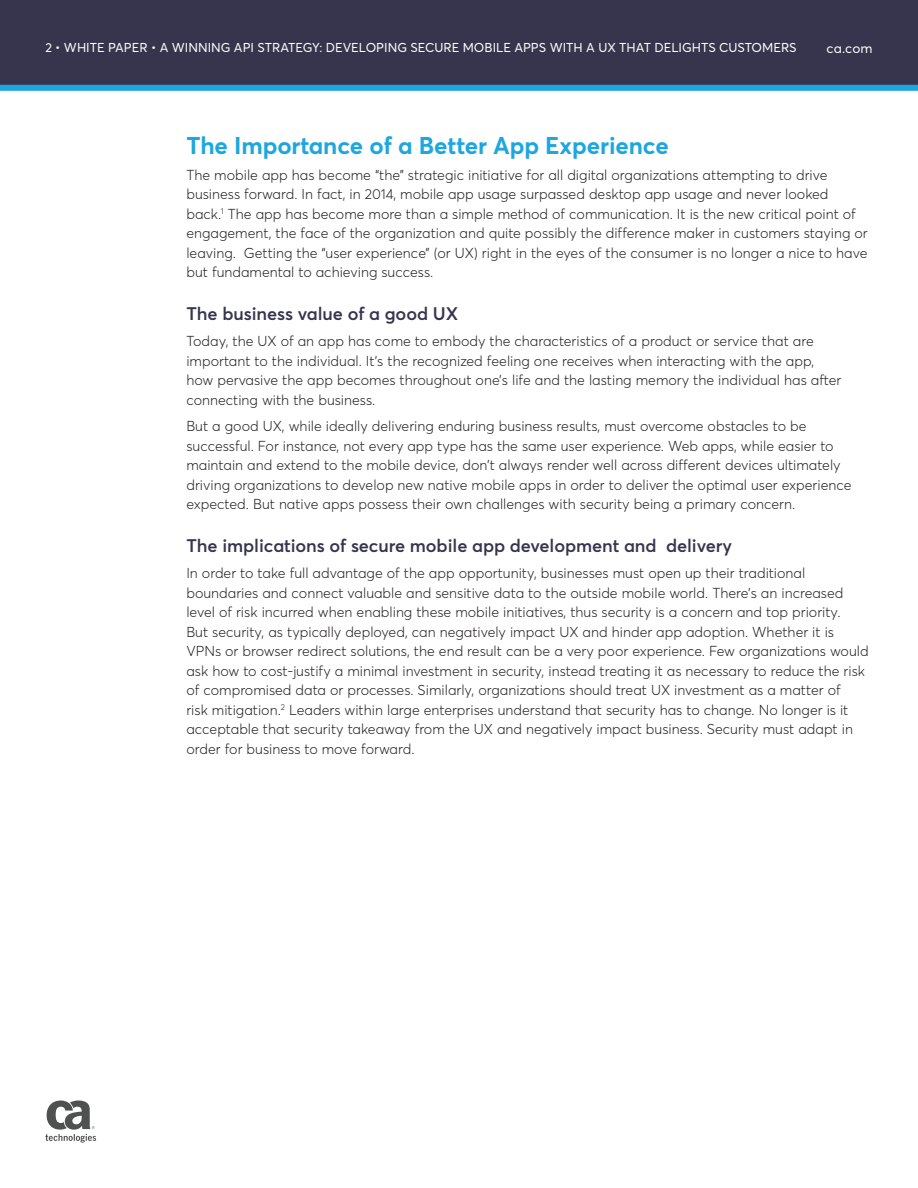
<style>
.page{position:relative;width:918px;height:1188px;background:#fff}
.page>*{position:absolute;margin:0;border:0;box-sizing:border-box;transform-origin:0 0}
.t1{font:700 24px "Averta";letter-spacing:-.005em;color:#1da6df}
.Subhead{font:600 18px "Averta";letter-spacing:-.005em;color:#37354d}
.Body_Copy{font:300 14.25px/19.5px "Averta";color:#231f20}
.eyebrow-ca_com{font:13.5px "Averta";color:#fff}
.Page_Eyebrow{font:12.75px "Averta";color:#fff}
</style>
<div class="page">
<svg style="left:0;top:0;width:918px;height:91px;background:#353c56"></svg>
<svg style="left:45px;top:1101px;width:51px;height:42px"></svg>
<p class="Page_Eyebrow" style="left:45px;top:40px;width:753px">2 • WHITE PAPER • A WINNING API STRATEGY: DEVELOPING SECURE MOBILE APPS WITH A UX THAT DELIGHTS CUSTOMERS</p>
<p class="eyebrow-ca_com" style="left:827px;top:40px;width:48px">ca.com</p>
<p class="t1" style="left:186px;top:130px;width:484px">The Importance of a Better App Experience</p>
<p class="Body_Copy" style="left:186px;top:165px;width:683px">The mobile app has become “the” strategic initiative for all digital organizations attempting to drive business forward. In fact, in 2014, mobile app usage surpassed desktop app usage and never looked back.<sup>1</sup> The app has become more than a simple method of communication. It is the new critical point of engagement, the face of the organization and quite possibly the difference maker in customers staying or leaving. Getting the “user experience” (or UX) right in the eyes of the consumer is no longer a nice to have but fundamental to achieving success.</p>
<p class="Subhead" style="left:186px;top:302px;width:273px">The business value of a good UX</p>
<p class="Body_Copy" style="left:186px;top:331px;width:657px">Today, the UX of an app has come to embody the characteristics of a product or service that are important to the individual. It’s the recognized feeling one receives when interacting with the app, how pervasive the app becomes throughout one’s life and the lasting memory the individual has after connecting with the business.</p>
<p class="Body_Copy" style="left:186px;top:416px;width:667px">But a good UX, while ideally delivering enduring business results, must overcome obstacles to be successful. For instance, not every app type has the same user experience. Web apps, while easier to maintain and extend to the mobile device, don’t always render well across different devices ultimately driving organizations to develop new native mobile apps in order to deliver the optimal user experience expected. But native apps possess their own challenges with security being a primary concern.</p>
<p class="Subhead" style="left:186px;top:534px;width:547px">The implications of secure mobile app development and delivery</p>
<p class="Body_Copy" style="left:186px;top:563px;width:684px">In order to take full advantage of the app opportunity, businesses must open up their traditional boundaries and connect valuable and sensitive data to the outside mobile world. There’s an increased level of risk incurred when enabling these mobile initiatives, thus security is a concern and top priority.<br>But security, as typically deployed, can negatively impact UX and hinder app adoption. Whether it is VPNs or browser redirect solutions, the end result can be a very poor experience. Few organizations would ask how to cost-justify a minimal investment in security, instead treating it as necessary to reduce the risk of compromised data or processes. Similarly, organizations should treat UX investment as a matter of<br>risk mitigation.<sup>2</sup> Leaders within large enterprises understand that security has to change. No longer is it acceptable that security takeaway from the UX and negatively impact business. Security must adapt in order for business to move forward.</p>
</div>
